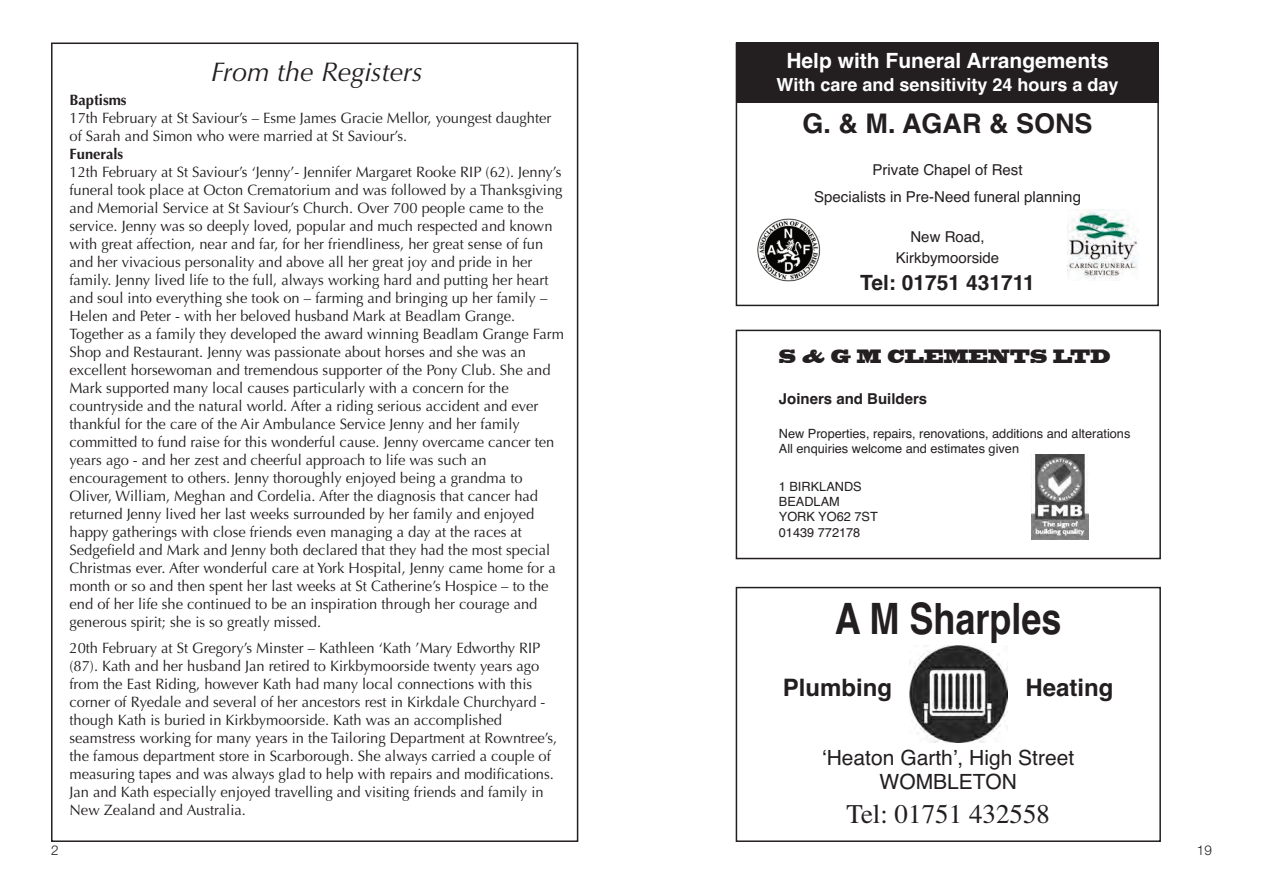
<style>
.page{position:relative;width:1263px;height:893px;background:#fff}
.page>*{position:absolute;margin:0;border:0;box-sizing:border-box;transform-origin:0 0}
.t1{font:700 43.2px "Helvetica";color:#231f20;scale:.83 1}
.t2{font:italic 27px "Optima";color:#231f20}
.t3{font:27px "Times";color:#231f20}
.t4{font:700 27px "Helvetica";color:#231f20}
.t5{font:700 24px "Helvetica";color:#231f20}
.t6{font:21px/24px "Helvetica";color:#231f20;text-align:center}
.t7{font:700 21px "Helvetica";color:#fff}
.t8{font:700 21px "Helvetica";color:#231f20}
.t9{font:700 18px "Helvetica";color:#fff}
.t10{font:18px "Blackoak Std";letter-spacing:.025em;color:#231f20;scale:.6 1}
.t11{font:15px/18px "Optima";color:#231f20}
.t12{font:15px/27px "Helvetica";color:#231f20;text-align:center}
.t13{font:700 15px "Helvetica";color:#231f20}
.t14{font:700 15px "Optima";color:#231f20}
.t15{font:300 13.5px "Helvetica Neue";color:#231f20}
.t16{font:12.75px/15.3px "Helvetica";color:#231f20}
</style>
<div class="page">
<img style="left:757px;top:218px;width:63px;height:63px">
<div style="left:736px;top:43px;width:423px;height:263px;border:2px solid #231f20"></div>
<div style="left:736px;top:43px;width:422px;height:60px;background:#231f20"></div>
<img style="left:1067px;top:209px;width:70px;height:71px">
<img style="left:909px;top:645px;width:98px;height:98px">
<div style="left:736px;top:587px;width:425px;height:255px;border:2px solid #231f20"></div>
<img style="left:1031px;top:454px;width:57px;height:85px">
<div style="left:736px;top:330px;width:425px;height:229px;border:2px solid #231f20"></div>
<h2 class="t2" style="left:211px;top:56px;width:214px">From the Registers</h2>
<p class="t14" style="left:70px;top:91px;width:59px">Baptisms</p>
<p class="t11" style="left:70px;top:109px;width:483px">17th February at St Saviour’s – Esme James Gracie Mellor, youngest daughter of Sarah and Simon who were married at St Saviour’s.</p>
<p class="t14" style="left:70px;top:145px;width:55px">Funerals</p>
<p class="t11" style="left:70px;top:163px;width:496px">12th February at St Saviour’s ‘Jenny’- Jennifer Margaret Rooke RIP (62). Jenny’s funeral took place at Octon Crematorium and was followed by a Thanksgiving and Memorial Service at St Saviour’s Church. Over 700 people came to the service. Jenny was so deeply loved, popular and much respected and known with great affection, near and far, for her friendliness, her great sense of fun and her vivacious personality and above all her great joy and pride in her family. Jenny lived life to the full, always working hard and putting her heart and soul into everything she took on – farming and bringing up her family – Helen and Peter - with her beloved husband Mark at Beadlam Grange.<br>Together as a family they developed the award winning Beadlam Grange Farm Shop and Restaurant. Jenny was passionate about horses and she was an excellent horsewoman and tremendous supporter of the Pony Club. She and Mark supported many local causes particularly with a concern for the countryside and the natural world. After a riding serious accident and ever thankful for the care of the Air Ambulance Service Jenny and her family committed to fund raise for this wonderful cause. Jenny overcame cancer ten years ago - and her zest and cheerful approach to life was such an encouragement to others. Jenny thoroughly enjoyed being a grandma to Oliver, William, Meghan and Cordelia. After the diagnosis that cancer had returned Jenny lived her last weeks surrounded by her family and enjoyed happy gatherings with close friends even managing a day at the races at Sedgefield and Mark and Jenny both declared that they had the most special Christmas ever. After wonderful care at York Hospital, Jenny came home for a month or so and then spent her last weeks at St Catherine’s Hospice – to the end of her life she continued to be an inspiration through her courage and generous spirit; she is so greatly missed.</p>
<p class="t11" style="left:70px;top:639px;width:489px">20th February at St Gregory’s Minster – Kathleen ‘Kath ’Mary Edworthy RIP (87). Kath and her husband Jan retired to Kirkbymoorside twenty years ago from the East Riding, however Kath had many local connections with this corner of Ryedale and several of her ancestors rest in Kirkdale Churchyard - though Kath is buried in Kirkbymoorside. Kath was an accomplished seamstress working for many years in the Tailoring Department at Rowntree’s, the famous department store in Scarborough. She always carried a couple of measuring tapes and was always glad to help with repairs and modifications.<br>Jan and Kath especially enjoyed travelling and visiting friends and family in New Zealand and Australia.</p>
<h3 class="t7" style="left:786px;top:48px;width:324px">Help with Funeral Arrangements</h3>
<p class="t9" style="left:776px;top:74px;width:343px">With care and sensitivity 24 hours a day</p>
<h2 class="t4" style="left:802px;top:108px;width:292px">G. &amp; M. AGAR &amp; SONS</h2>
<p class="t12" style="left:814px;top:156px;width:268px">Private Chapel of Rest<br>Specialists in Pre-Need funeral planning</p>
<p class="t12" style="left:896px;top:227px;width:105px;line-height:21px">New Road,<br>Kirkbymoorside</p>
<h3 class="t8" style="left:860px;top:271px;width:176px">Tel: 01751 431711</h3>
<p class="t10" style="left:779px;top:349px;width:554px">S &amp; G M CLEMENTS LTD</p>
<p class="t13" style="left:779px;top:390px;width:150px">Joiners and Builders</p>
<p class="t16" style="left:779px;top:426px;width:353px">New Properties, repairs, renovations, additions and alterations<br>All enquiries welcome and estimates given</p>
<p class="t16" style="left:779px;top:479px;width:100px">1 BIRKLANDS<br>BEADLAM<br>YORK YO62 7ST<br>01439 772178</p>
<h1 class="t1" style="left:835px;top:594px;width:275px">A M Sharples</h1>
<h3 class="t5" style="left:783px;top:673px;width:111px">Plumbing</h3>
<h3 class="t5" style="left:1025px;top:673px;width:90px">Heating</h3>
<h3 class="t6" style="left:822px;top:745px;width:254px">‘Heaton Garth’, High Street<br>WOMBLETON</h3>
<h2 class="t3" style="left:846px;top:798px;width:205px">Tel: 01751 432558</h2>
<p class="t15" style="left:51px;top:839px;width:9px">2</p>
<p class="t15" style="left:1197px;top:839px;width:17px">19</p>
</div>
